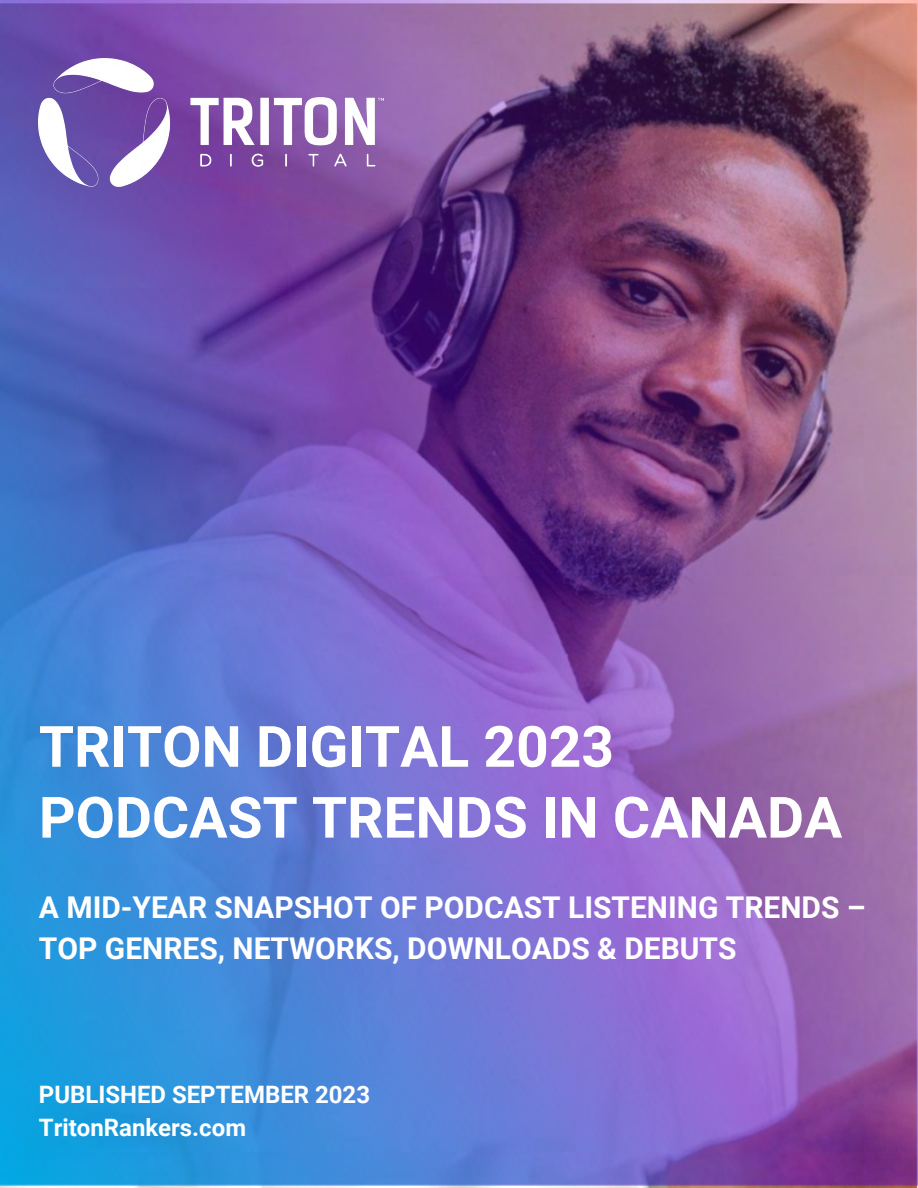
<style>
.page{position:relative;width:918px;height:1188px;background:#fff}
.page>*{position:absolute;margin:0;border:0;box-sizing:border-box;transform-origin:0 0}
.t1{font:700 57px/70.8px "Roboto";color:#fff}
.t2{font:700 30px/41.7px "Roboto";color:#fff}
.t3{font:700 24px "Roboto";color:#fff}
</style>
<div class="page">
<img style="left:0;top:0;width:918px;height:1188px">
<img style="left:39px;top:58px;width:344px;height:128px">
<p class="t1" style="left:39px;top:712px;width:805px">TRITON DIGITAL 2023<br>PODCAST TRENDS IN CANADA</p>
<p class="t2" style="left:39px;top:887px;width:829px">A MID-YEAR SNAPSHOT OF PODCAST LISTENING TRENDS –<br>TOP GENRES, NETWORKS, DOWNLOADS &amp; DEBUTS</p>
<p class="t3" style="left:39px;top:1081px;width:333px">PUBLISHED SEPTEMBER 2023</p>
<p class="t3" style="left:39px;top:1114px;width:209px">TritonRankers.com</p>
</div>
